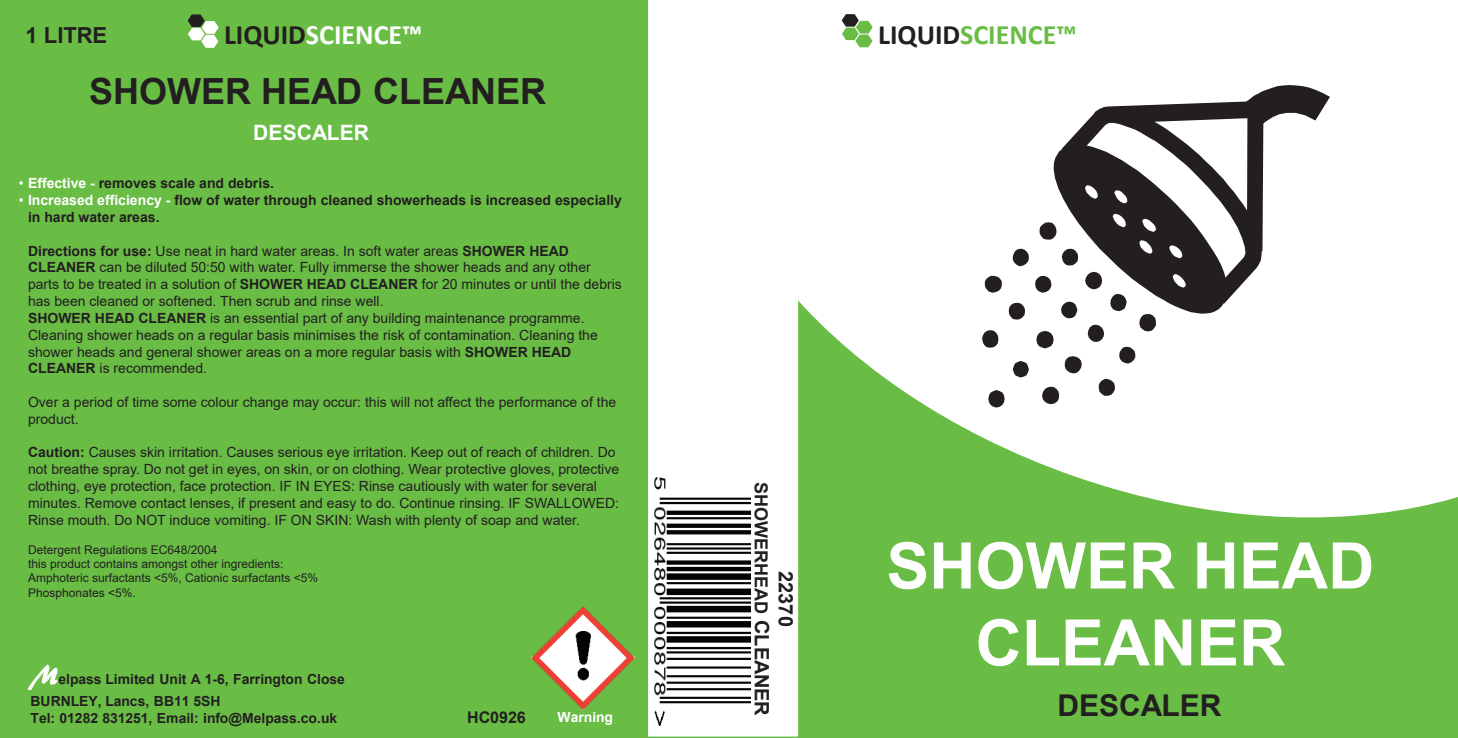
<style>
.page{position:relative;width:1458px;height:738px;background:#fff}
.page>*{position:absolute;margin:0;border:0;box-sizing:border-box;transform-origin:0 0}
.t1{font:700 64.2px "Arial";color:#fff}
.t2{font:700 64px "Arial";color:#fff}
.t3{font:700 36px "Arial";color:#231f20}
.t4{font:700 30px "Arial";color:#231f20}
.t5{font:700 28px "Calibri";color:#fff}
.t6{font:700 28px "Calibri";color:#69bd45}
.t7{font:700 22px "Arial";letter-spacing:-.005em;color:#231f20}
.t8{font:700 21.2px "Arial";color:#fff}
.t9{font:700 20px "Arial";color:#231f20}
.t10{font:700 18px "Arial";color:#231f20}
.t11{font:700 16px "Arial";letter-spacing:-.005em;color:#231f20}
.t12{font:14px/16.8px "Arial";color:#231f20}
.t13{font:700 14px/22.4px "Arial";color:#231f20}
.t14{font:700 14px "Arial";color:#fff}
.t15{font:12px/14.4px "Arial";color:#231f20}
.s1{color:#231f20}
.s2{font-weight:400;color:#fff}
.s3{color:#fff}
.s4{font-weight:700}
.s5{font-family:"ARBERKLEY";font-weight:400;font-size:28px;color:#fff}
.s6{font-size:20px}
</style>
<div class="page">
<div style="left:731px;top:2px;width:726px;height:735px;background:#69bd45"></div>
<svg style="left:798px;top:2px;width:659px;height:563px;fill:#fff"></svg>
<div style="left:957px;top:57px;width:360px;height:369px;background:#fff"></div>
<svg style="left:982px;top:85px;width:347px;height:322px;background:#c5c4c4"></svg>
<div style="left:0;top:0;width:732px;height:737px;background:#69bd45"></div>
<div style="left:648px;top:0;width:150px;height:736px;background:#fff"></div>
<img style="left:654px;top:475px;width:96px;height:249px">
<img style="left:531px;top:606px;width:103px;height:102px">
<svg style="left:28px;top:664px;width:30px;height:26px"></svg>
<svg style="left:187px;top:14px;width:32px;height:34px"></svg>
<svg style="left:840px;top:13px;width:33px;height:35px"></svg>
<h3 class="t7" style="left:26px;top:20px;width:83px">1 LITRE</h3>
<h3 class="t5" style="left:224px;top:15px;width:200px"><span class="s1">LIQUID</span>SCIENCE™</h3>
<h3 class="t6" style="left:878px;top:15px;width:200px"><span class="s1">LIQUID</span>SCIENCE™</h3>
<h3 class="t3" style="left:89px;top:66px;width:458px">SHOWER HEAD CLEANER</h3>
<h3 class="t8" style="left:253px;top:117px;width:117px">DESCALER</h3>
<p class="t13" style="left:19px;top:172px;width:257px"><span class="s2">•</span> <span class="s3">Effective -</span> removes scale and debris.</p>
<p class="t13" style="left:19px;top:189px;width:604px"><span class="s2">•</span> <span class="s3">Increased efficiency -</span> flow of water through cleaned showerheads is increased especially</p>
<p class="t13" style="left:28px;top:206px;width:133px">in hard water areas.</p>
<p class="t12" style="left:28px;top:242px;width:595px"><span class="s4">Directions for use:</span> Use neat in hard water areas. In soft water areas <span class="s4">SHOWER HEAD CLEANER</span> can be diluted 50:50 with water. Fully immerse the shower heads and any other parts to be treated in a solution of <span class="s4">SHOWER HEAD CLEANER</span> for 20 minutes or until the debris has been cleaned or softened. Then scrub and rinse well.<br><span class="s4">SHOWER HEAD CLEANER</span> is an essential part of any building maintenance programme.<br>Cleaning shower heads on a regular basis minimises the risk of contamination. Cleaning the shower heads and general shower areas on a more regular basis with <span class="s4">SHOWER HEAD CLEANER</span> is recommended.</p>
<p class="t12" style="left:28px;top:393px;width:590px">Over a period of time some colour change may occur: this will not affect the performance of the product.</p>
<p class="t12" style="left:28px;top:443px;width:592px"><span class="s4">Caution:</span> Causes skin irritation. Causes serious eye irritation. Keep out of reach of children. Do not breathe spray. Do not get in eyes, on skin, or on clothing. Wear protective gloves, protective clothing, eye protection, face protection. IF IN EYES: Rinse cautiously with water for several minutes. Remove contact lenses, if present and easy to do. Continue rinsing. IF SWALLOWED:<br>Rinse mouth. Do NOT induce vomiting. IF ON SKIN: Wash with plenty of soap and water.</p>
<p class="t15" style="left:28px;top:541px;width:292px">Detergent Regulations EC648/2004<br>this product contains amongst other ingredients:<br>Amphoteric surfactants &lt;5%, Cationic surfactants &lt;5% Phosphonates &lt;5%.</p>
<p class="t13" style="left:31px;top:667px;width:316px"><span class="s5">M</span>elpass Limited Unit A 1-6, Farrington Close<br>BURNLEY, Lancs, BB11 5SH</p>
<p class="t13" style="left:31px;top:706px;width:308px">Tel: 01282 831251, Email: info@Melpass.co.uk</p>
<p class="t11" style="left:467px;top:705px;width:60px">HC0926</p>
<p class="t14" style="left:557px;top:707px;width:57px">Warning</p>
<p class="t10" style="left:773px;top:482px;width:235px;rotate:90deg">SHOWERHEAD <span class="s6">CLEANER</span></p>
<h3 class="t9" style="left:800px;top:571px;width:57px;rotate:90deg">22370</h3>
<h1 class="t1" style="left:886px;top:520px;width:489px">SHOWER HEAD</h1>
<h2 class="t2" style="left:975px;top:597px;width:311px">CLEANER</h2>
<h3 class="t4" style="left:1057px;top:684px;width:165px">DESCALER</h3>
</div>
